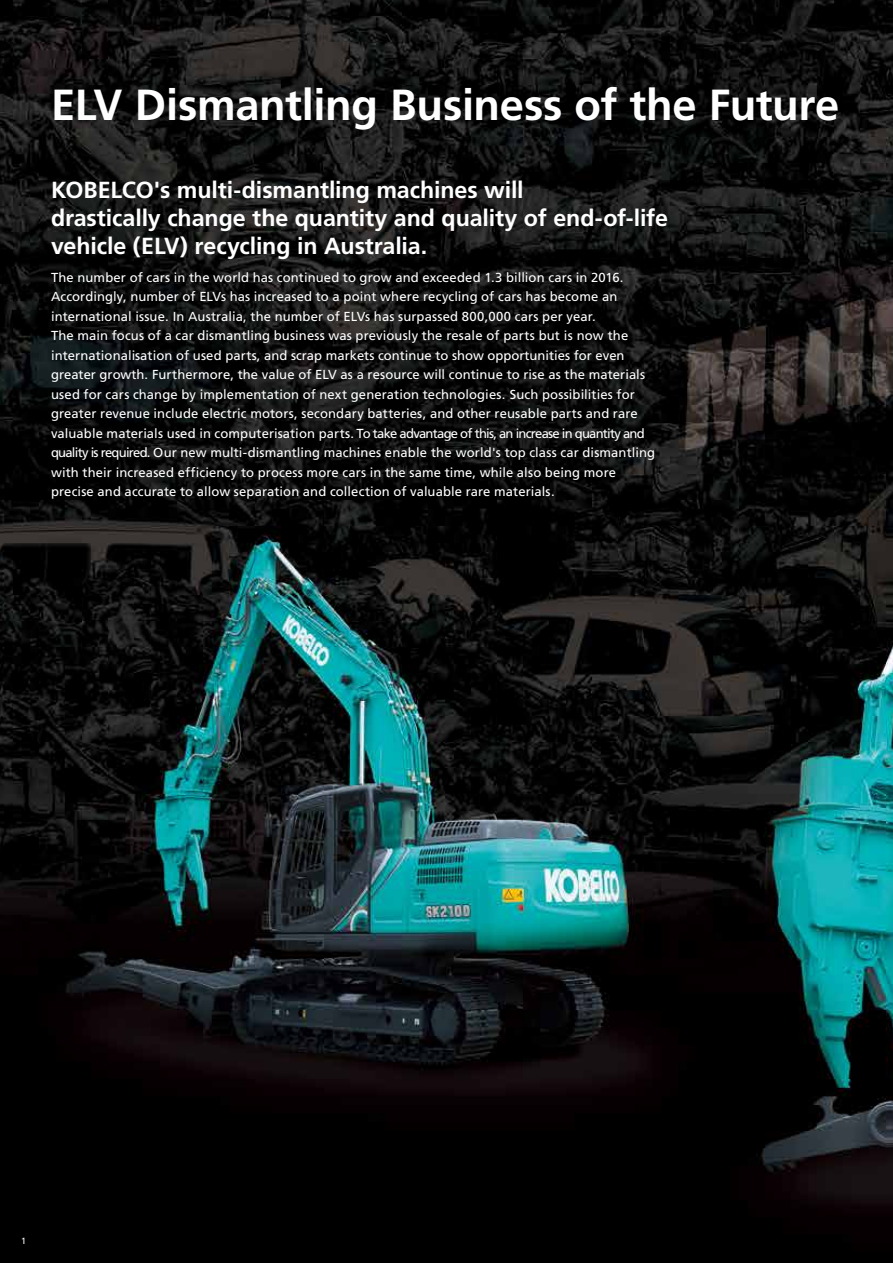
<style>
.page{position:relative;width:893px;height:1263px;background:#fff}
.page>*{position:absolute;margin:0;border:0;box-sizing:border-box;transform-origin:0 0}
.t1{font:700 43.5px "Frutiger";letter-spacing:-.005em;color:#fff}
.t2{font:700 23.25px/27.9px "Frutiger";letter-spacing:-.005em;color:#fff}
.t3{font:13.05px/19.5px "Frutiger";letter-spacing:.005em;color:#fff}
.t4{font:9px "Frutiger";color:#fff}
</style>
<div class="page">
<img style="left:0;top:0;width:893px;height:1263px">
<h1 class="t1" style="left:51px;top:87px;width:790px">ELV Dismantling Business of the Future</h1>
<h2 class="t2" style="left:51px;top:178px;width:618px">KOBELCO's multi-dismantling machines will<br>drastically change the quantity and quality of end-of-life vehicle (ELV) recycling in Australia.</h2>
<p class="t3" style="left:51px;top:268px;width:606px">The number of cars in the world has continued to grow and exceeded 1.3 billion cars in 2016.<br>Accordingly, number of ELVs has increased to a point where recycling of cars has become an international issue. In Australia, the number of ELVs has surpassed 800,000 cars per year.<br>The main focus of a car dismantling business was previously the resale of parts but is now the internationalisation of used parts, and scrap markets continue to show opportunities for even greater growth. Furthermore, the value of ELV as a resource will continue to rise as the materials used for cars change by implementation of next generation technologies. Such possibilities for greater revenue include electric motors, secondary batteries, and other reusable parts and rare valuable materials used in computerisation parts. To take advantage of this, an increase in quantity and quality is required. Our new multi-dismantling machines enable the world's top class car dismantling with their increased efficiency to process more cars in the same time, while also being more precise and accurate to allow separation and collection of valuable rare materials.</p>
<p class="t4" style="left:21px;top:1237px;width:7px">1</p>
</div>
